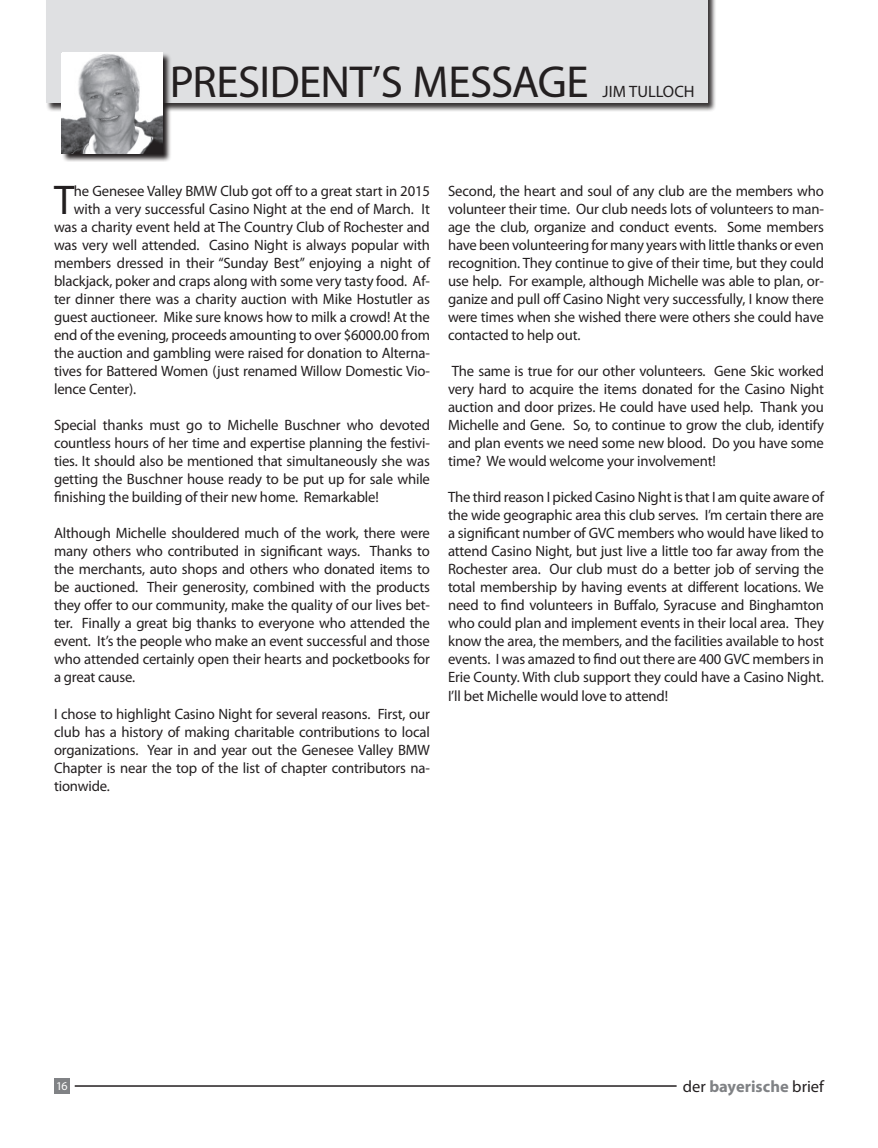
<style>
.page{position:relative;width:878px;height:1148px;background:#fff}
.page>*{position:absolute;margin:0;border:0;box-sizing:border-box;transform-origin:0 0}
.t1{font:45px "Myriad Pro";letter-spacing:-.01em;color:#231f20}
.t2{font:41.7px "Myriad Pro";color:#231f20}
.t3{font:700 16.5px "Myriad Pro";color:#808285}
.t4{font:16.5px "Myriad Pro";color:#231f20}
.t5{font:15px/18px "Myriad Pro";letter-spacing:-.01em;color:#231f20;text-align:justify}
.t6{font:12px "Myriad Pro";color:#fff}
.s1{font-weight:400;color:#231f20}
</style>
<div class="page">
<hr style="left:75px;top:1085px;width:601px;height:1px;background:#231f20">
<div style="left:54px;top:1078px;width:16px;height:16px;background:#808285"></div>
<svg style="left:47px;top:0;width:669px;height:112px;background:#959393"></svg>
<div style="left:46px;top:0;width:661px;height:103px;background:#dcdddf"></div>
<svg style="left:61px;top:52px;width:110px;height:110px;background:#9a9899"></svg>
<img style="left:62px;top:54px;width:100px;height:99px">
<h1 class="t1" style="left:170px;top:57px;width:420px">PRESIDENT’S MESSAGE</h1>
<p class="t4" style="left:602px;top:82px;width:93px">JIM TULLOCH</p>
<h2 class="t2" style="left:54px;top:177px;width:22px">T</h2>
<p class="t5" style="left:74px;top:182px;width:357px">he Genesee Valley BMW Club got off to a great start in 2015</p>
<p class="t5" style="left:74px;top:200px;width:357px">with a very successful Casino Night at the end of March. It</p>
<p class="t5" style="left:54px;top:218px;width:377px">was a charity event held at The Country Club of Rochester and</p>
<p class="t5" style="left:54px;top:236px;width:377px">was very well attended. Casino Night is always popular with</p>
<p class="t5" style="left:54px;top:254px;width:377px">members dressed in their “Sunday Best” enjoying a night of</p>
<p class="t5" style="left:54px;top:272px;width:377px">blackjack, poker and craps along with some very tasty food. Af-</p>
<p class="t5" style="left:54px;top:290px;width:377px">ter dinner there was a charity auction with Mike Hostutler as</p>
<p class="t5" style="left:54px;top:308px;width:377px">guest auctioneer. Mike sure knows how to milk a crowd! At the</p>
<p class="t5" style="left:54px;top:326px;width:377px">end of the evening, proceeds amounting to over $6000.00 from</p>
<p class="t5" style="left:54px;top:344px;width:377px">the auction and gambling were raised for donation to Alterna-</p>
<p class="t5" style="left:54px;top:362px;width:377px">tives for Battered Women (just renamed Willow Domestic Vio-</p>
<p class="t5" style="left:54px;top:380px;width:84px">lence Center).</p>
<p class="t5" style="left:54px;top:416px;width:377px">Special thanks must go to Michelle Buschner who devoted countless hours of her time and expertise planning the festivi&shy;ties. It should also be mentioned that simultaneously she was getting the Buschner house ready to be put up for sale while finishing the building of their new home. Remarkable!</p>
<p class="t5" style="left:54px;top:524px;width:377px">Although Michelle shouldered much of the work, there were many others who contributed in significant ways. Thanks to the merchants, auto shops and others who donated items to be auctioned. Their generosity, combined with the products they offer to our community, make the quality of our lives bet&shy;ter. Finally a great big thanks to everyone who attended the event. It’s the people who make an event successful and those who attended certainly open their hearts and pocketbooks for a great cause.</p>
<p class="t5" style="left:54px;top:704px;width:377px">I chose to highlight Casino Night for several reasons. First, our club has a history of making charitable contributions to local organizations. Year in and year out the Genesee Valley BMW Chapter is near the top of the list of chapter contributors na&shy;tionwide.</p>
<p class="t5" style="left:448px;top:182px;width:377px">Second, the heart and soul of any club are the members who volunteer their time. Our club needs lots of volunteers to man&shy;age the club, organize and conduct events. Some members have been volunteering for many years with little thanks or even recognition. They continue to give of their time, but they could use help. For example, although Michelle was able to plan, or&shy;ganize and pull off Casino Night very successfully, I know there were times when she wished there were others she could have contacted to help out.</p>
<p class="t5" style="left:448px;top:362px;width:377px">The same is true for our other volunteers. Gene Skic worked very hard to acquire the items donated for the Casino Night auction and door prizes. He could have used help. Thank you Michelle and Gene. So, to continue to grow the club, identify and plan events we need some new blood. Do you have some time? We would welcome your involvement!</p>
<p class="t5" style="left:448px;top:488px;width:377px">The third reason I picked Casino Night is that I am quite aware of the wide geographic area this club serves. I’m certain there are a significant number of GVC members who would have liked to attend Casino Night, but just live a little too far away from the Rochester area. Our club must do a better job of serving the total membership by having events at different locations. We need to find volunteers in Buffalo, Syracuse and Binghamton who could plan and implement events in their local area. They know the area, the members, and the facilities available to host events. I was amazed to find out there are 400 GVC members in Erie County. With club support they could have a Casino Night.<br>I’ll bet Michelle would love to attend!</p>
<p class="t6" style="left:56px;top:1079px;width:13px">16</p>
<p class="t3" style="left:683px;top:1075px;width:142px"><span class="s1">der</span> bayerische <span class="s1">brief</span></p>
</div>
